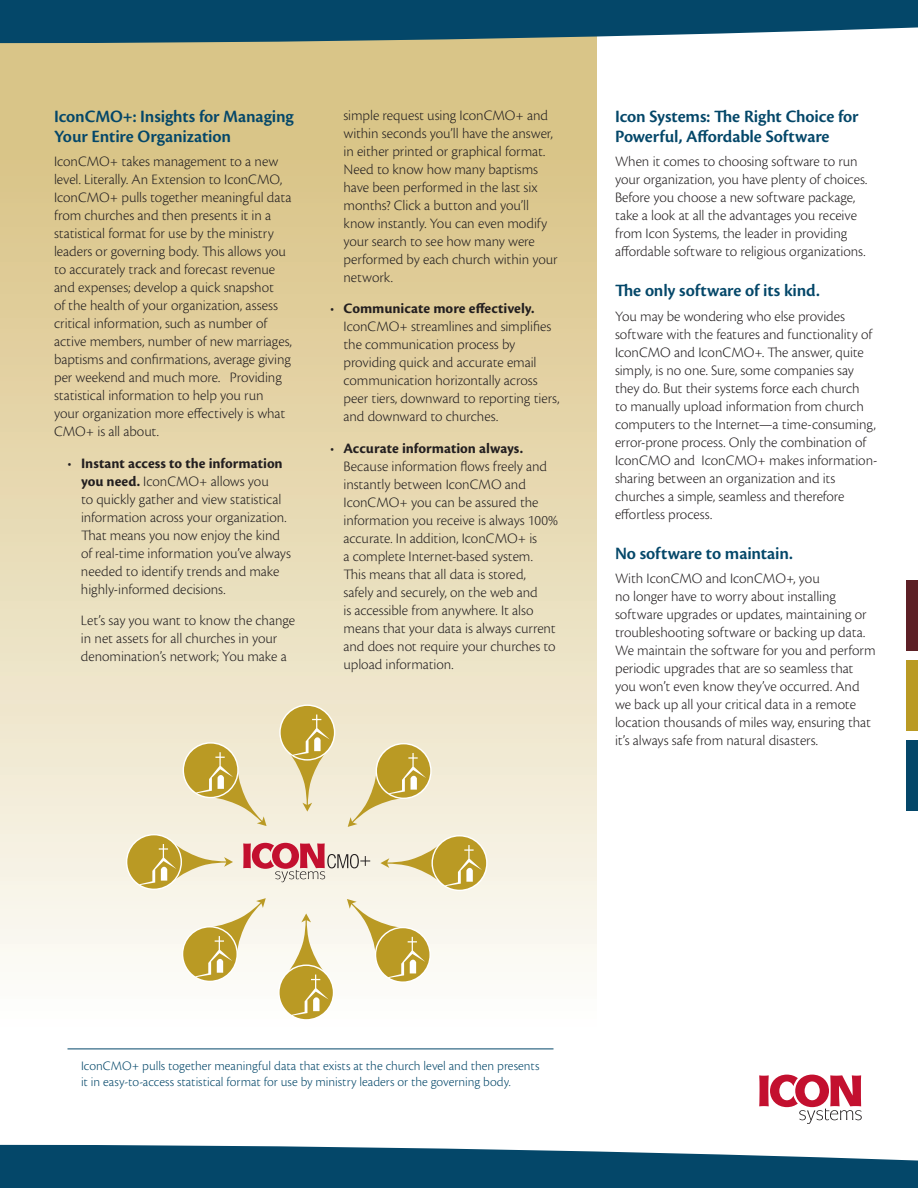
<style>
.page{position:relative;width:918px;height:1188px;background:#fff}
.page>*{position:absolute;margin:0;border:0;box-sizing:border-box;transform-origin:0 0}
.t1{font:600 18px/19.5px "Cronos Pro";letter-spacing:-.01em;color:#044769}
.t2{font:300 15px/18px "Cronos Pro";letter-spacing:-.005em;color:#231f20}
.t3{font:300 13.5px/16.2px "Cronos Pro";color:#044769}
.s1{font-weight:700}
</style>
<div class="page">
<div style="left:1px;top:0;width:595px;height:1188px;background:linear-gradient(to bottom,#d4bc76,#fff)"></div>
<hr style="left:68px;top:1049px;width:486px;height:1px;background:#044769">
<svg style="left:759px;top:1075px;width:103px;height:49px"></svg>
<div style="left:907px;top:661px;width:11px;height:70px;background:#ba9a24"></div>
<div style="left:907px;top:580px;width:11px;height:71px;background:#5d2026"></div>
<div style="left:907px;top:741px;width:11px;height:70px;background:#044769"></div>
<svg style="left:0;top:0;width:918px;height:43px;background:#205a76"></svg>
<svg style="left:0;top:1145px;width:918px;height:43px;background:#215c7a"></svg>
<svg style="left:243px;top:843px;width:127px;height:39px;background:#dda9a8"></svg>
<div style="left:279px;top:704px;width:56px;height:57px;border:3px solid #fff;border-radius:50%"></div>
<svg style="left:281px;top:706px;width:53px;height:106px;background:#dac98b"></svg>
<svg style="left:177px;top:737px;width:90px;height:89px;background:#e1d4a3"></svg>
<svg style="left:127px;top:835px;width:106px;height:54px;background:#dccd93"></svg>
<svg style="left:177px;top:898px;width:89px;height:89px"></svg>
<div style="left:278px;top:965px;width:56px;height:56px;border:3px solid #fff;border-radius:50%"></div>
<svg style="left:280px;top:914px;width:53px;height:105px"></svg>
<svg style="left:347px;top:899px;width:89px;height:89px"></svg>
<svg style="left:380px;top:836px;width:106px;height:54px;background:#dccd93"></svg>
<svg style="left:348px;top:738px;width:89px;height:89px;background:#e1d3a2"></svg>
<p class="t1" style="left:54px;top:107px;width:241px">IconCMO+: Insights for Managing<br>Your Entire Organization</p>
<p class="t2" style="left:54px;top:153px;width:240px">IconCMO+ takes management to a new level. Literally. An Extension to IconCMO, IconCMO+ pulls together meaningful data from churches and then presents it in a statistical format for use by the ministry leaders or governing body. This allows you to accurately track and forecast revenue and expenses; develop a quick snapshot<br>of the health of your organization, assess critical information, such as number of active members, number of new marriages, baptisms and confirmations, average giving per weekend and much more. Providing statistical information to help you run your organization more effectively is what CMO+ is all about.</p>
<p class="t2" style="left:81px;top:454px;width:211px;text-indent:-13px">• <span class="s1">Instant access to the information you need.</span> IconCMO+ allows you<br>to quickly gather and view statistical information across your organization.<br>That means you now enjoy the kind of real-time information you’ve always needed to identify trends and make highly-informed decisions.</p>
<p class="t2" style="left:81px;top:612px;width:216px">Let’s say you want to know the change in net assets for all churches in your denomination’s network; You make a</p>
<p class="t2" style="left:344px;top:106px;width:216px">simple request using IconCMO+ and within seconds you’ll have the answer, in either printed or graphical format.<br>Need to know how many baptisms have been performed in the last six months? Click a button and you’ll know instantly. You can even modify your search to see how many were performed by each church within your network.</p>
<p class="t2" style="left:344px;top:299px;width:218px;text-indent:-14px">• <span class="s1">Communicate more effectively.<br></span>IconCMO+ streamlines and simplifies the communication process by providing quick and accurate email communication horizontally across peer tiers, downward to reporting tiers, and downward to churches.</p>
<p class="t2" style="left:344px;top:439px;width:216px;text-indent:-14px">• <span class="s1">Accurate information always.<br></span>Because information flows freely and instantly between IconCMO and IconCMO+ you can be assured the information you receive is always 100% accurate. In addition, IconCMO+ is<br>a complete Internet-based system.<br>This means that all data is stored, safely and securely, on the web and<br>is accessible from anywhere. It also means that your data is always current and does not require your churches to upload information.</p>
<p class="t1" style="left:615px;top:107px;width:245px">Icon Systems: The Right Choice for<br>Powerful, Affordable Software</p>
<p class="t2" style="left:615px;top:153px;width:254px">When it comes to choosing software to run your organization, you have plenty of choices.<br>Before you choose a new software package, take a look at all the advantages you receive from Icon Systems, the leader in providing affordable software to religious organizations.</p>
<p class="t1" style="left:615px;top:281px;width:206px">The only software of its kind.</p>
<p class="t2" style="left:615px;top:307px;width:263px">You may be wondering who else provides software with the features and functionality of IconCMO and IconCMO+. The answer, quite simply, is no one. Sure, some companies say they do. But their systems force each church<br>to manually upload information from church computers to the Internet—a time-consuming, error-prone process. Only the combination of IconCMO and IconCMO+ makes information&shy;sharing between an organization and its churches a simple, seamless and therefore effortless process.</p>
<p class="t1" style="left:615px;top:543px;width:179px">No software to maintain.</p>
<p class="t2" style="left:615px;top:570px;width:262px">With IconCMO and IconCMO+, you<br>no longer have to worry about installing software upgrades or updates, maintaining or troubleshooting software or backing up data.<br>We maintain the software for you and perform periodic upgrades that are so seamless that you won’t even know they’ve occurred. And we back up all your critical data in a remote location thousands of miles way, ensuring that it’s always safe from natural disasters.</p>
<p class="t3" style="left:81px;top:1057px;width:460px">IconCMO+ pulls together meaningful data that exists at the church level and then presents it in easy-to-access statistical format for use by ministry leaders or the governing body.</p>
</div>
